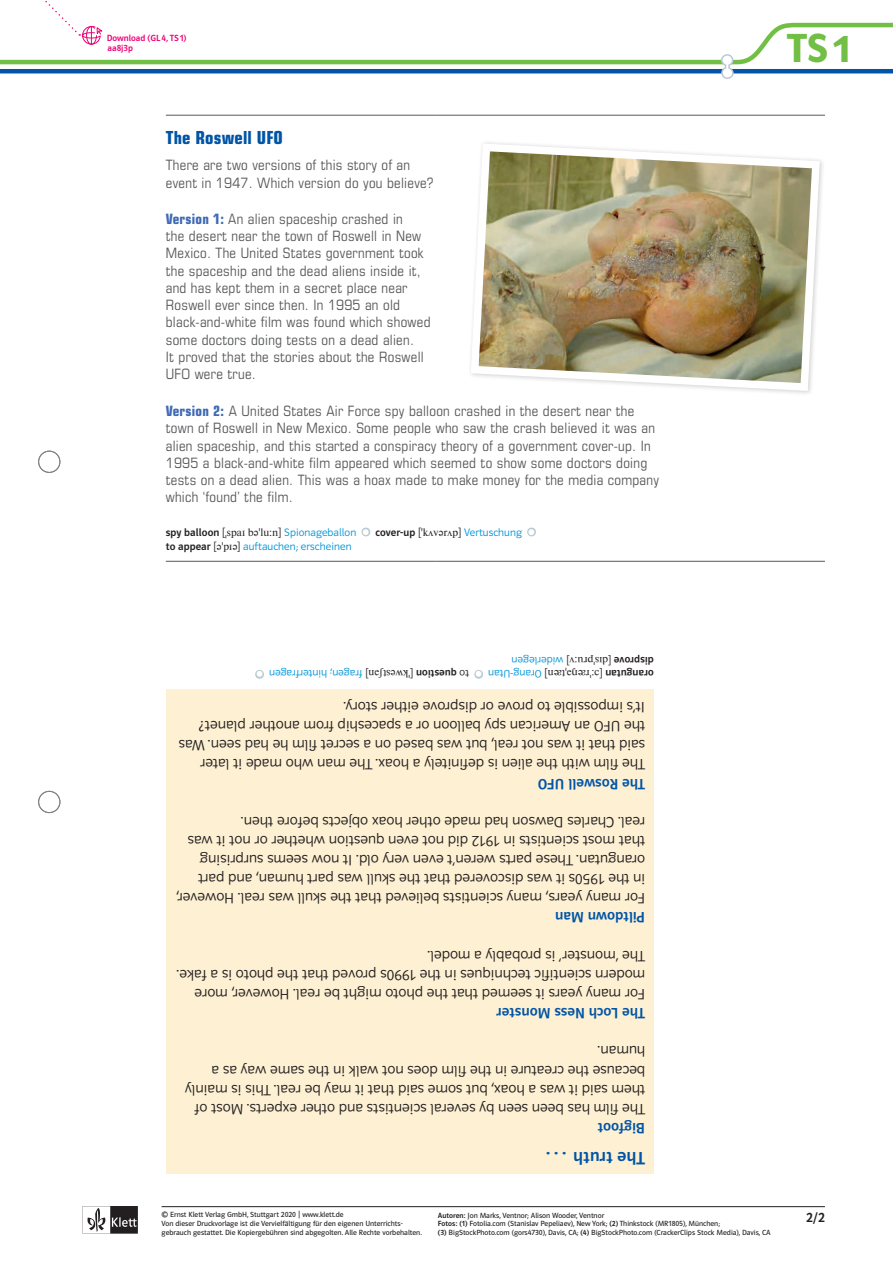
<style>
.page{position:relative;width:893px;height:1263px;background:#fff}
.page>*{position:absolute;margin:0;border:0;box-sizing:border-box;transform-origin:0 0}
.t1{font:42px "Polo 22 K Hfett";color:#71bf44}
.g_titel_aufgabe{font:700 condensed 18px "Eurostile LT";letter-spacing:.01em;color:#0154a6}
.g_titel_aufgabe-2{font:500 18px "Polo CEF";letter-spacing:.01em;color:#0154a6}
.g_text{font:300 15px/19.2px "Polo CEF";letter-spacing:.005em;color:#231f20}
.g_text-2{font:500 15px "Polo CEF";letter-spacing:.005em;color:#0154a6}
.g_text_web{font:condensed 14.25px/17.2px "Eurostile LT";letter-spacing:.02em;color:#57585a}
.t2{font:500 13.5px "Polo CEF";color:#231f20}
.g_fussnote{font:13.5px "Mistral";color:#fff}
.g_fussnote-2{font:300 10.8px/13.8px "Polo CEF";letter-spacing:.005em;color:#0095d9}
.g_fussnote-3{font:10.8px/13.8px "Klett 55 Phon Ser";letter-spacing:.005em;color:#231f20}
.Online_Link_1{font:500 9px/10.5px "Polo CEF";color:#ed0277}
.t3{font:7.5px/8.9px "Polo CEF";color:#231f20}
.s1{font-weight:700;color:#406ab4}
.s2{font-weight:500;color:#231f20}
.s3{color:#231f20}
.s4{font-family:"Klett 55 Phon Ser";font-weight:400;color:#231f20}
.s5{font-family:"Mistral";font-weight:400;font-size:13.5px;color:#fff}
.s6{font-family:"Polo CEF";font-weight:500}
.s7{font-family:"Polo CEF";font-weight:300}
.s8{font-family:"Polo CEF";font-weight:300;color:#0095d9}
.s9{font-weight:500}
</style>
<div class="page">
<svg style="left:83px;top:1206px;width:55px;height:27px"></svg>
<div style="left:38px;top:451px;width:22px;height:22px;border:1px solid #808285;border-radius:50%"></div>
<div style="left:38px;top:791px;width:22px;height:22px;border:1px solid #808285;border-radius:50%"></div>
<hr style="left:162px;top:1206px;width:663px;height:1px;background:#231f20">
<svg style="left:0;top:1px;width:893px;height:78px"></svg>
<hr style="left:166px;top:115px;width:269px;height:1px;background:#57585a">
<hr style="left:435px;top:115px;width:390px;height:1px;background:#57585a">
<hr style="left:166px;top:561px;width:269px;height:1px;background:#57585a">
<hr style="left:435px;top:561px;width:390px;height:1px;background:#57585a">
<svg style="left:361px;top:527px;width:10px;height:10px"></svg>
<svg style="left:527px;top:527px;width:9px;height:10px"></svg>
<img style="left:470px;top:142px;width:353px;height:252px">
<div style="left:166px;top:689px;width:488px;height:485px;background:#fef1d3"></div>
<svg style="left:474px;top:670px;width:9px;height:9px"></svg>
<svg style="left:255px;top:670px;width:9px;height:9px"></svg>
<p class="Online_Link_1" style="left:107px;top:33px;width:81px">Download (GL4, TS1) aa8j3p</p>
<p class="t1" style="left:787px;top:26px;width:65px">TS 1</p>
<p class="g_titel_aufgabe" style="left:166px;top:126px;width:119px">The Roswell UFO</p>
<p class="g_text_web" style="left:166px;top:156px;width:269px">There are two versions of this story of an event in 1947. Which version do you believe?</p>
<p class="g_text_web" style="left:166px;top:210px;width:266px"><span class="s1">Version 1:</span> An alien spaceship crashed in<br>the desert near the town of Roswell in New Mexico. The United States government took the spaceship and the dead aliens inside it, and has kept them in a secret place near Roswell ever since then. In 1995 an old black-and-white film was found which showed some doctors doing tests on a dead alien.<br>It proved that the stories about the Roswell UFO were true.</p>
<p class="g_text_web" style="left:166px;top:402px;width:495px"><span class="s1">Version 2:</span> A United States Air Force spy balloon crashed in the desert near the town of Roswell in New Mexico. Some people who saw the crash believed it was an alien spaceship, and this started a conspiracy theory of a government cover-up. In 1995 a black-and-white film appeared which seemed to show some doctors doing tests on a dead alien. This was a hoax made to make money for the media company which ‘found’ the film.</p>
<p class="g_fussnote-2" style="left:166px;top:525px;width:371px"><span class="s2">spy balloon</span> <span class="s3">[</span><span class="s4">+spaI bE*lu:n</span><span class="s3">]</span> Spionageballon <span class="s5">●</span> <span class="s2">cover-up</span> <span class="s3">[</span><span class="s4">*k0vEr0p</span><span class="s3">]</span> Vertuschung <span class="s5">● </span><span class="s2">to appear</span> <span class="s3">[</span><span class="s4">E*pIE</span><span class="s3">]</span> auftauchen; erscheinen</p>
<p class="g_fussnote-3" style="left:654px;top:681px;width:167px;rotate:-180deg"><span class="s6">orangutan</span> <span class="s7">[</span>C:*rxNE+txn<span class="s7">]</span> <span class="s8">Orang-Utan </span><span class="s6">disprove</span> <span class="s7">[</span>dIs*pru:v<span class="s7">]</span> <span class="s8">widerlegen</span></p>
<p class="g_fussnote" style="left:264px;top:683px;width:10px;rotate:-180deg">●</p>
<p class="g_fussnote-2" style="left:469px;top:681px;width:201px;rotate:-180deg"><span class="s3">to</span> <span class="s2">question</span> <span class="s3">[</span><span class="s4">*kwestSEn</span><span class="s3">]</span> fragen; hinterfragen</p>
<p class="g_fussnote" style="left:483px;top:683px;width:10px;rotate:-180deg">●</p>
<p class="g_text" style="left:645px;top:774px;width:468px;rotate:-180deg">The film with the alien is definitely a hoax. The man who made it later said that it was not real, but was based on a secret film he had seen. Was the UFO an American spy balloon or a spaceship from another planet?<br>It’s impossible to prove or disprove either story.</p>
<p class="g_text-2" style="left:645px;top:792px;width:109px;rotate:-180deg">The Roswell UFO</p>
<p class="g_text" style="left:645px;top:908px;width:471px;rotate:-180deg">For many years, many scientists believed that the skull was real. However, in the 1950s it was discovered that the skull was part human, and part orangutan. These parts weren’t even very old. It now seems surprising that most scientists in 1912 did not even question whether or not it was real. Charles Dawson had made other hoax objects before then.</p>
<p class="g_text-2" style="left:645px;top:926px;width:92px;rotate:-180deg">Piltdown Man</p>
<p class="g_text" style="left:645px;top:1003px;width:470px;rotate:-180deg">For many years it seemed that the photo might be real. However, more modern scientific techniques in the 1990s proved that the photo is a fake.<br>The ‘monster’ is probably a model.</p>
<p class="g_text-2" style="left:645px;top:1022px;width:150px;rotate:-180deg">The Loch Ness Monster</p>
<p class="g_text" style="left:645px;top:1118px;width:462px;rotate:-180deg">The film has been seen by several scientists and other experts. Most of them said it was a hoax, but some said that it may be real. This is mainly because the creature in the film does not walk in the same way as a human.</p>
<p class="g_text-2" style="left:645px;top:1137px;width:49px;rotate:-180deg">Bigfoot</p>
<p class="g_titel_aufgabe-2" style="left:645px;top:1168px;width:102px;rotate:-180deg">The truth …</p>
<p class="t3" style="left:162px;top:1211px;width:262px">© Ernst Klett Verlag GmbH, Stuttgart 2020 | www.klett.de<br>Von dieser Druckvorlage ist die Vervielfältigung für den eigenen Unterrichts&shy;gebrauch gestattet. Die Kopiergebühren sind abgegolten. Alle Rechte vorbehalten.</p>
<p class="t3" style="left:438px;top:1211px;width:334px"><span class="s9">Autoren:</span> Jon Marks, Ventnor; Alison Wooder, Ventnor<br><span class="s9">Fotos: (1)</span> Fotolia.com (Stanislav Pepeliaev), New York; <span class="s9">(2)</span> Thinkstock (MR1805), München;<br><span class="s9">(3)</span> BigStockPhoto.com (gors4730), Davis, CA; <span class="s9">(4)</span> BigStockPhoto.com (CrackerClips Stock Media), Davis, CA</p>
<p class="t2" style="left:806px;top:1209px;width:20px">2/2</p>
</div>
